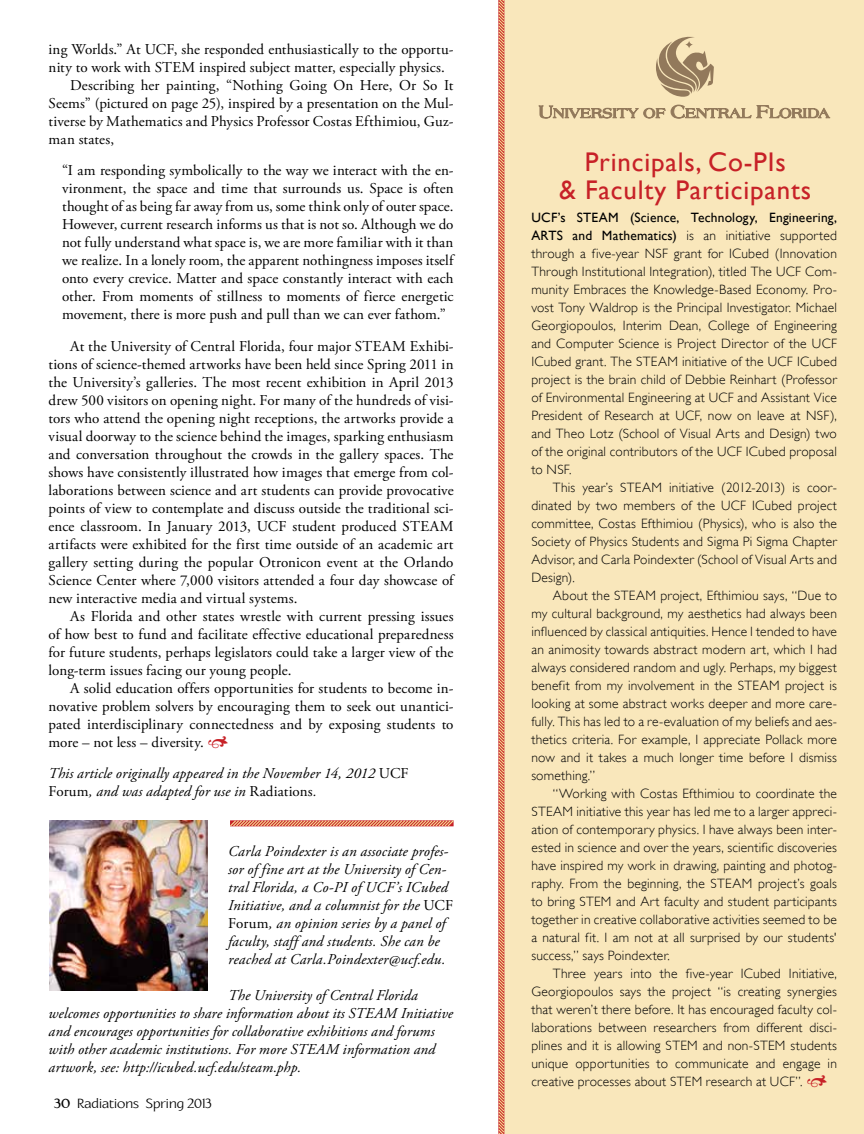
<style>
.page{position:relative;width:864px;height:1134px;background:#fff}
.page>*{position:absolute;margin:0;border:0;box-sizing:border-box;transform-origin:0 0}
.t1{font:27px/28.5px "Gill Sans";letter-spacing:.03em;color:#c72127;text-align:center}
.t2{font:15px/18px "Adobe Garamond Pro";letter-spacing:.01em;color:#000;text-align:justify}
.t3{font:italic 15px/18px "Adobe Garamond Pro";letter-spacing:.01em;color:#000}
.t4{font:300 13.5px/18px "Gill Sans";letter-spacing:.015em;color:#000;text-align:justify}
.t5{font:13.5px "Aperto Com";color:#000}
.s1{font-style:normal}
.s2{font-weight:700}
.s3{font-weight:400}
</style>
<div class="page">
<div style="left:504px;top:0;width:360px;height:1134px;background:#f9e7bb"></div>
<svg style="left:539px;top:106px;width:126px;height:12px"></svg>
<svg style="left:671px;top:105px;width:159px;height:13px"></svg>
<svg style="left:656px;top:36px;width:58px;height:61px"></svg>
<svg style="left:685px;top:40px;width:8px;height:9px"></svg>
<img style="left:50px;top:820px;width:158px;height:170px">
<svg style="left:498px;top:0;width:7px;height:1134px;background:#df8466"></svg>
<svg style="left:230px;top:820px;width:224px;height:7px;background:#df856c"></svg>
<p class="t2" style="left:49px;top:41px;width:406px">ing Worlds.” At UCF, she responded enthusiastically to the opportu-</p>
<p class="t2" style="left:49px;top:59px;width:398px">nity to work with STEM inspired subject matter, especially physics.</p>
<p class="t2" style="left:70px;top:77px;width:385px">Describing her painting, “Nothing Going On Here, Or So It</p>
<p class="t2" style="left:49px;top:95px;width:406px">Seems” (pictured on page 25), inspired by a presentation on the Mul-</p>
<p class="t2" style="left:49px;top:113px;width:406px">tiverse by Mathematics and Physics Professor Costas Efthimiou, Guz-</p>
<p class="t2" style="left:49px;top:131px;width:67px">man states,</p>
<p class="t2" style="left:62px;top:162px;width:393px">“I am responding symbolically to the way we interact with the en&shy;vironment, the space and time that surrounds us. Space is often thought of as being far away from us, some think only of outer space.<br>However, current research informs us that is not so. Although we do not fully understand what space is, we are more familiar with it than we realize. In a lonely room, the apparent nothingness imposes itself onto every crevice. Matter and space constantly interact with each other. From moments of stillness to moments of fierce energetic movement, there is more push and pull than we can ever fathom.”</p>
<p class="t2" style="left:49px;top:338px;width:407px;text-indent:22px">At the University of Central Florida, four major STEAM Exhibi&shy;tions of science-themed artworks have been held since Spring 2011 in the University’s galleries. The most recent exhibition in April 2013 drew 500 visitors on opening night. For many of the hundreds of visi&shy;tors who attend the opening night receptions, the artworks provide a visual doorway to the science behind the images, sparking enthusiasm and conversation throughout the crowds in the gallery spaces. The shows have consistently illustrated how images that emerge from col&shy;laborations between science and art students can provide provocative points of view to contemplate and discuss outside the traditional sci&shy;ence classroom. In January 2013, UCF student produced STEAM artifacts were exhibited for the first time outside of an academic art gallery setting during the popular Otronicon event at the Orlando Science Center where 7,000 visitors attended a four day showcase of new interactive media and virtual systems.</p>
<p class="t2" style="left:49px;top:608px;width:407px;text-indent:22px">As Florida and other states wrestle with current pressing issues of how best to fund and facilitate effective educational preparedness for future students, perhaps legislators could take a larger view of the long-term issues facing our young people.</p>
<p class="t2" style="left:49px;top:680px;width:407px;text-indent:22px">A solid education offers opportunities for students to become in&shy;novative problem solvers by encouraging them to seek out unantici&shy;pated interdisciplinary connectedness and by exposing students to more – not less – diversity.</p>
<p class="t3" style="left:49px;top:765px;width:362px">This article originally appeared in the November 14, 2012 <span class="s1">UCF<br>Forum</span>, and was adapted for use in <span class="s1">Radiations</span>.</p>
<p class="t3" style="left:228px;top:843px;width:227px">Carla Poindexter is an associate profes&shy;sor of fine art at the University of Cen&shy;tral Florida, a Co-PI of UCF’s ICubed Initiative, and a columnist for the <span class="s1">UCF Forum</span>, an opinion series by a panel of faculty, staff and students. She can be reached at Carla.Poindexter@ucf.edu.</p>
<p class="t3" style="left:49px;top:987px;width:406px;text-indent:180px">The University of Central Florida welcomes opportunities to share information about its STEAM Initiative and encourages opportunities for collaborative exhibitions and forums with other academic institutions. For more STEAM information and artwork, see: http://icubed.ucf.edu/steam.php.</p>
<p class="t5" style="left:54px;top:1095px;width:159px"><span class="s2">30</span> Radiations Spring 2013</p>
<h1 class="t1" style="left:559px;top:147px;width:254px">Principals, Co-PIs<br>&amp; Faculty Participants</h1>
<p class="t4" style="left:531px;top:209px;width:307px"><span class="s3">UCF’s STEAM (Science, Technology, Engineering, ARTS and Mathematics)</span> is an initiative supported through a five-year NSF grant for ICubed (Innovation Through Institutional Integration), titled The UCF Com&shy;munity Embraces the Knowledge-Based Economy. Pro&shy;vost Tony Waldrop is the Principal Investigator. Michael Georgiopoulos, Interim Dean, College of Engineering and Computer Science is Project Director of the UCF ICubed grant. The STEAM initiative of the UCF ICubed project is the brain child of Debbie Reinhart (Professor of Environmental Engineering at UCF and Assistant Vice President of Research at UCF, now on leave at NSF), and Theo Lotz (School of Visual Arts and Design) two of the original contributors of the UCF ICubed proposal to NSF.</p>
<p class="t4" style="left:531px;top:479px;width:307px;text-indent:22px">This year’s STEAM initiative (2012-2013) is coor&shy;dinated by two members of the UCF ICubed project committee, Costas Efthimiou (Physics), who is also the Society of Physics Students and Sigma Pi Sigma Chapter Advisor, and Carla Poindexter (School of Visual Arts and Design).</p>
<p class="t4" style="left:531px;top:587px;width:307px;text-indent:22px">About the STEAM project, Efthimiou says, “Due to my cultural background, my aesthetics had always been influenced by classical antiquities. Hence I tended to have an animosity towards abstract modern art, which I had always considered random and ugly. Perhaps, my biggest benefit from my involvement in the STEAM project is looking at some abstract works deeper and more care&shy;fully. This has led to a re-evaluation of my beliefs and aes&shy;thetics criteria. For example, I appreciate Pollack more now and it takes a much longer time before I dismiss something.”</p>
<p class="t4" style="left:531px;top:784px;width:307px;text-indent:22px">“Working with Costas Efthimiou to coordinate the STEAM initiative this year has led me to a larger appreci&shy;ation of contemporary physics. I have always been inter&shy;ested in science and over the years, scientific discoveries have inspired my work in drawing, painting and photog&shy;raphy. From the beginning, the STEAM project’s goals to bring STEM and Art faculty and student participants together in creative collaborative activities seemed to be a natural fit. I am not at all surprised by our students' success,” says Poindexter.</p>
<p class="t4" style="left:531px;top:964px;width:307px;text-indent:22px">Three years into the five-year ICubed Initiative, Georgiopoulos says the project “is creating synergies that weren’t there before. It has encouraged faculty col&shy;laborations between researchers from different disci&shy;plines and it is allowing STEM and non-STEM students unique opportunities to communicate and engage in creative processes about STEM research at UCF”.</p>
</div>
